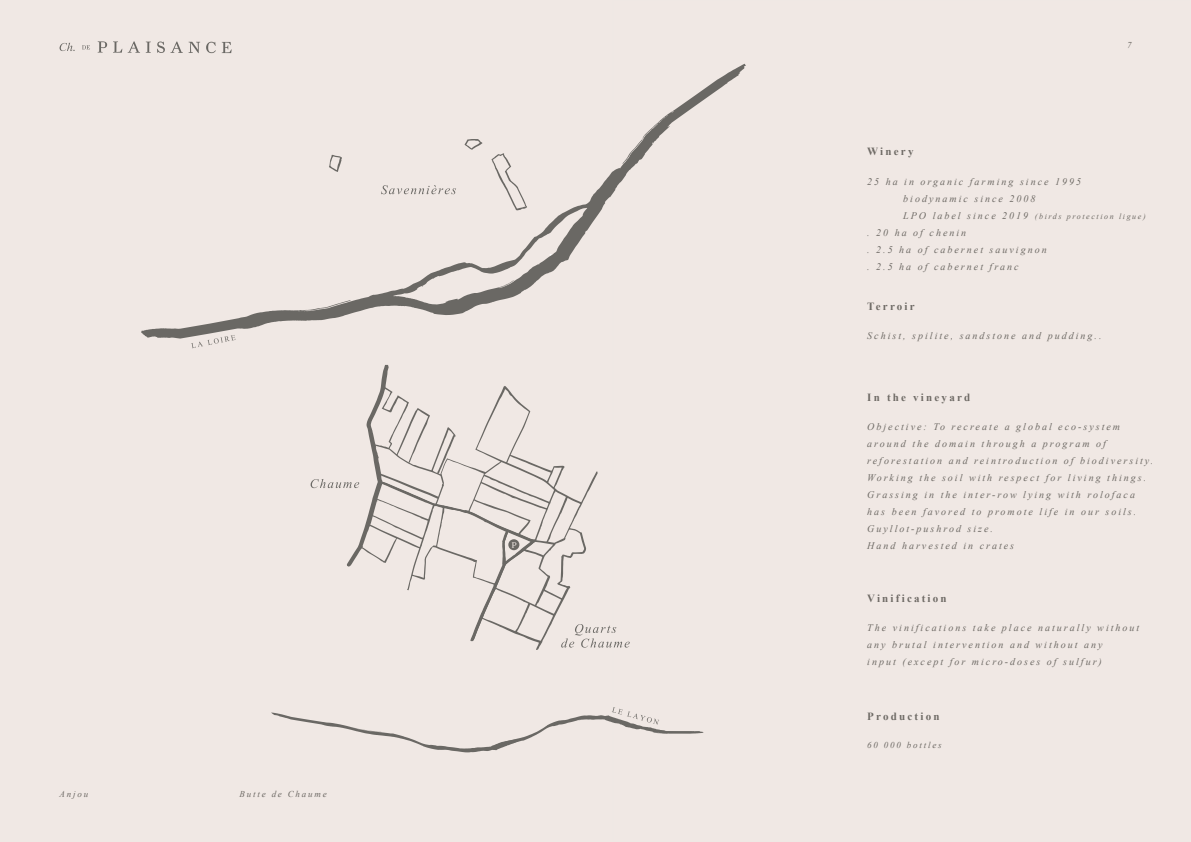
<style>
.page{position:relative;width:1191px;height:842px;background:#f0e8e4}
.page>*{position:absolute;margin:0;border:0;box-sizing:border-box;transform-origin:0 0}
.t1{font:700 11px "Times New Roman";letter-spacing:.2em;color:#6e6a65}
.t2{font:italic 10px/17px "Times New Roman";letter-spacing:.2em;color:#6e6a65}
.t3{font:italic 9px "Times New Roman";letter-spacing:.2em;color:#6e6a65}
.t4{font:italic 8px "Times New Roman";letter-spacing:.2em;color:#6e6a65}
.s1{font-size:10px}
</style>
<div class="page">
<svg style="left:98px;top:41px;width:9px;height:12px"></svg>
<svg style="left:113px;top:41px;width:9px;height:12px"></svg>
<svg style="left:128px;top:41px;width:12px;height:12px"></svg>
<svg style="left:146px;top:42px;width:5px;height:11px"></svg>
<svg style="left:157px;top:42px;width:43px;height:11px"></svg>
<svg style="left:206px;top:42px;width:10px;height:11px"></svg>
<svg style="left:222px;top:42px;width:10px;height:11px"></svg>
<svg style="left:82px;top:45px;width:8px;height:4px"></svg>
<svg style="left:60px;top:43px;width:15px;height:8px"></svg>
<svg style="left:597px;top:625px;width:33px;height:23px"></svg>
<svg style="left:141px;top:64px;width:605px;height:275px"></svg>
<svg style="left:622px;top:139px;width:20px;height:25px"></svg>
<svg style="left:191px;top:335px;width:44px;height:13px"></svg>
<svg style="left:271px;top:707px;width:432px;height:45px"></svg>
<svg style="left:471px;top:465px;width:126px;height:185px"></svg>
<svg style="left:310px;top:365px;width:226px;height:276px"></svg>
<p class="t3" style="left:60px;top:788px;width:30px">Anjou</p>
<p class="t3" style="left:240px;top:788px;width:89px">Butte de Chaume</p>
<p class="t1" style="left:867px;top:143px;width:48px">Winery</p>
<p class="t3" style="left:1127px;top:38px;width:6px">7</p>
<p class="t2" style="left:903px;top:173px;width:179px;text-indent:-36px">25 ha in organic farming since 1995 biodynamic since 2008</p>
<p class="t4" style="left:903px;top:210px;width:244px"><span class="s1">LPO label since 2019</span> (birds protection ligue)</p>
<p class="t2" style="left:867px;top:224px;width:181px">. 20 ha of chenin<br>. 2.5 ha of cabernet sauvignon . 2.5 ha of cabernet franc</p>
<p class="t1" style="left:867px;top:298px;width:49px">Terroir</p>
<p class="t2" style="left:867px;top:327px;width:236px">Schist, spilite, sandstone and pudding..</p>
<p class="t1" style="left:867px;top:389px;width:104px">In the vineyard</p>
<p class="t2" style="left:867px;top:417px;width:287px">Objective: To recreate a global eco-system around the domain through a program of reforestation and reintroduction of biodiversity.<br>Working the soil with respect for living things.<br>Grassing in the inter-row lying with rolofaca has been favored to promote life in our soils.<br>Guyllot-pushrod size.<br>Hand harvested in crates</p>
<p class="t1" style="left:867px;top:590px;width:81px">Vinification</p>
<p class="t2" style="left:867px;top:618px;width:273px">The vinifications take place naturally without any brutal intervention and without any<br>input (except for micro-doses of sulfur)</p>
<p class="t1" style="left:867px;top:708px;width:74px">Production</p>
<p class="t3" style="left:867px;top:738px;width:76px">60 000 bottles</p>
</div>
